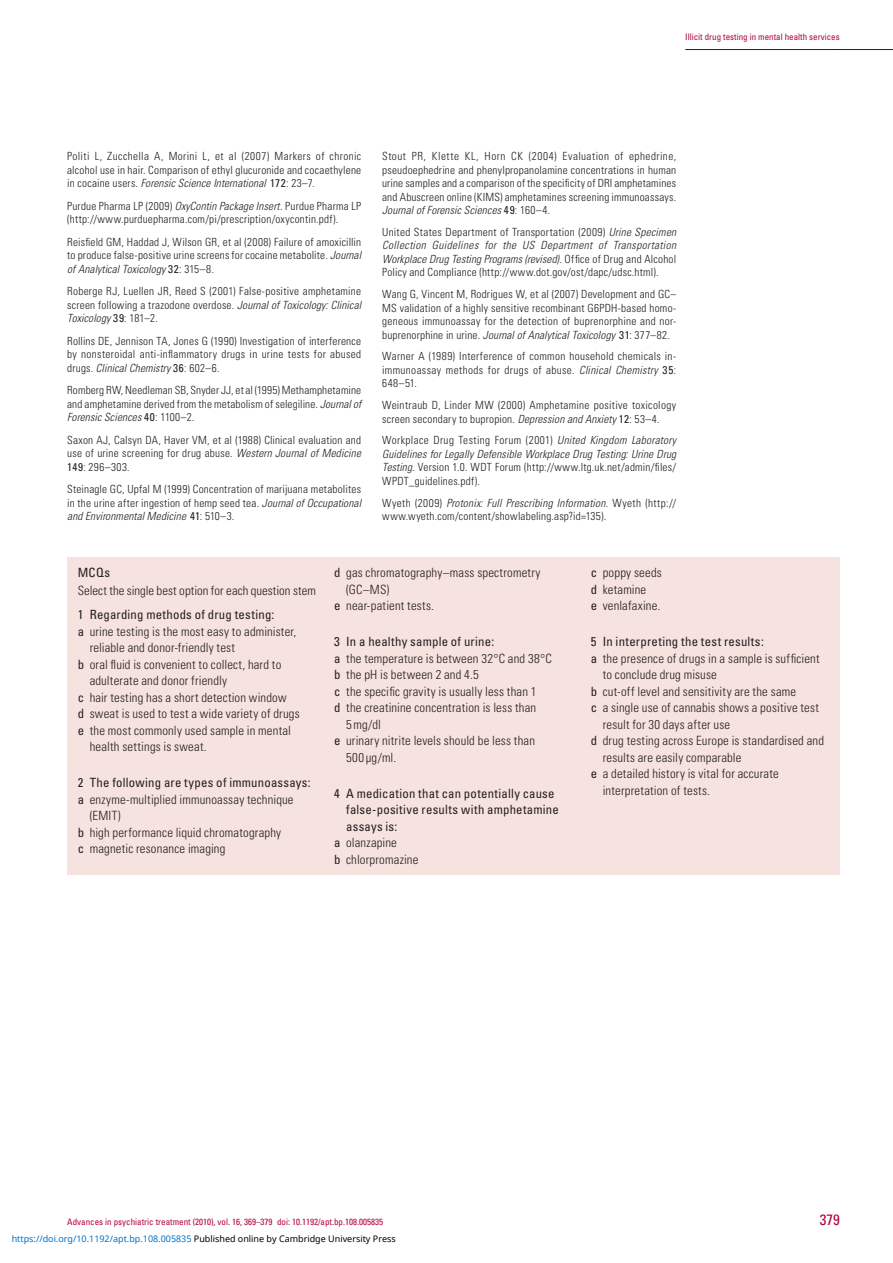
<style>
.page{position:relative;width:893px;height:1263px;background:#fff}
.page>*{position:absolute;margin:0;border:0;box-sizing:border-box;transform-origin:0 0}
.t1{font:condensed 15px "Univers LT Std";color:#b30437}
.MCQ_options{font:300 condensed 12.75px/16.5px "Univers LT Std";letter-spacing:.015em;color:#231f20}
.MCQ_question{font:condensed 12.75px/16.5px "Univers LT Std";letter-spacing:.015em;color:#231f20}
.MCQ_explanation{font:300 condensed 12.75px "Univers LT Std";color:#231f20}
.MCQ_first_question{font:condensed 12.75px "Univers LT Std";letter-spacing:.015em;color:#231f20}
.MCQ_word{font:condensed 12.75px "Univers LT Std";color:#231f20}
.References_journal{font:300 condensed 11.25px/13.5px "Univers LT Std";letter-spacing:.02em;color:#231f20;text-align:justify}
.References_book{font:300 condensed 11.25px/13.5px "Univers LT Std";letter-spacing:.02em;color:#231f20}
.References_journal_2{font:300 condensed 11.25px/13.5px "Univers LT Std";letter-spacing:.02em;color:#231f20;text-align:justify}
.t2{font:condensed 9px "Univers LT Std";color:#b30437}
.t3{font:9px "Noto Sans";color:#0172cf}
.s1{font-style:italic}
.s2{font-weight:400}
.s3{color:#000}
</style>
<div class="page">
<hr style="left:685px;top:49px;width:155px;height:1px;background:#231f20">
<hr style="left:839px;top:49px;width:54px;height:1px;background:#231f20">
<div style="left:67px;top:558px;width:773px;height:317px;background:#f6e2df"></div>
<p class="t2" style="left:685px;top:31px;width:156px">Illicit drug testing in mental health services</p>
<p class="References_journal_2" style="left:67px;top:149px;width:296px">Politi L, Zucchella A, Morini L, et al (2007) Markers of chronic alcohol use in hair. Comparison of ethyl glucuronide and cocaethylene in cocaine users. <span class="s1">Forensic Science International</span> <span class="s2">172</span>: 23–7.</p>
<p class="References_book" style="left:67px;top:199px;width:295px">Purdue Pharma LP (2009) <span class="s1">OxyContin Package Insert</span>. Purdue Pharma LP (http://www.purduepharma.com/pi/prescription/oxycontin.pdf).</p>
<p class="References_journal" style="left:67px;top:235px;width:295px">Reisfield GM, Haddad J, Wilson GR, et al (2008) Failure of amoxicillin to produce false-positive urine screens for cocaine metabolite. <span class="s1">Journal of Analytical Toxicology</span> <span class="s2">32</span>: 315–8.</p>
<p class="References_journal" style="left:67px;top:284px;width:295px">Roberge RJ, Luellen JR, Reed S (2001) False-positive amphetamine screen following a trazodone overdose. <span class="s1">Journal of Toxicology: Clinical Toxicology</span> <span class="s2">39</span>: 181–2.</p>
<p class="References_journal" style="left:67px;top:334px;width:295px">Rollins DE, Jennison TA, Jones G (1990) Investigation of interference by nonsteroidal anti-inflammatory drugs in urine tests for abused drugs. <span class="s1">Clinical Chemistry</span> <span class="s2">36</span>: 602–6.</p>
<p class="References_journal" style="left:67px;top:383px;width:295px">Romberg RW, Needleman SB, Snyder JJ, et al (1995) Methamphetamine and amphetamine derived from the metabolism of selegiline. <span class="s1">Journal of Forensic Sciences</span> <span class="s2">40</span>: 1100–2.</p>
<p class="References_journal" style="left:67px;top:433px;width:295px">Saxon AJ, Calsyn DA, Haver VM, et al (1988) Clinical evaluation and use of urine screening for drug abuse. <span class="s1">Western Journal of Medicine </span><span class="s2">149</span>: 296–303.</p>
<p class="References_journal" style="left:67px;top:482px;width:295px">Steinagle GC, Upfal M (1999) Concentration of marijuana metabolites in the urine after ingestion of hemp seed tea. <span class="s1">Journal of Occupational and Environmental Medicine</span> <span class="s2">41</span>: 510–3.</p>
<p class="References_journal" style="left:382px;top:149px;width:296px">Stout PR, Klette KL, Horn CK (2004) Evaluation of ephedrine, pseudoephedrine and phenylpropanolamine concentrations in human urine samples and a comparison of the specificity of DRI amphetamines and Abuscreen online (KIMS) amphetamines screening immunoassays.<br><span class="s1">Journal of Forensic Sciences</span> <span class="s2">49</span>: 160–4.</p>
<p class="References_book" style="left:382px;top:225px;width:296px;text-align:justify">United States Department of Transportation (2009) <span class="s1">Urine Specimen Collection Guidelines for the US Department of Transportation Workplace Drug Testing Programs (revised)</span>. Office of Drug and Alcohol Policy and Compliance (http://www.dot.gov/ost/dapc/udsc.html).</p>
<p class="References_journal" style="left:382px;top:287px;width:295px">Wang G, Vincent M, Rodrigues W, et al (2007) Development and GC– MS validation of a highly sensitive recombinant G6PDH-based homo&shy;geneous immunoassay for the detection of buprenorphine and nor&shy;buprenorphine in urine. <span class="s1">Journal of Analytical Toxicology</span> <span class="s2">31</span>: 377–82.</p>
<p class="References_journal" style="left:382px;top:350px;width:295px">Warner A (1989) Interference of common household chemicals in&shy;immunoassay methods for drugs of abuse. <span class="s1">Clinical Chemistry</span> <span class="s2">35</span>:<br>648–51.</p>
<p class="References_journal" style="left:382px;top:398px;width:295px">Weintraub D, Linder MW (2000) Amphetamine positive toxicology screen secondary to bupropion. <span class="s1">Depression and Anxiety</span> <span class="s2">12</span>: 53–4.</p>
<p class="References_book" style="left:382px;top:434px;width:296px;text-align:justify">Workplace Drug Testing Forum (2001) <span class="s1">United Kingdom Laboratory Guidelines for Legally Defensible Workplace Drug Testing: Urine Drug Testing</span>. Version 1.0. WDT Forum (http://www.ltg.uk.net/admin/files/ WPDT_guidelines.pdf).</p>
<p class="References_book" style="left:382px;top:496px;width:295px">Wyeth (2009) <span class="s1">Protonix: Full Prescribing Information</span>. Wyeth (http:// www.wyeth.com/content/showlabeling.asp?id=135).</p>
<p class="MCQ_word" style="left:78px;top:565px;width:34px">MCQs</p>
<p class="MCQ_explanation" style="left:78px;top:583px;width:240px">Select the single best option for each question stem</p>
<p class="MCQ_first_question" style="left:78px;top:607px;width:198px">1 Regarding methods of drug testing:</p>
<p class="MCQ_options" style="left:90px;top:623px;width:208px;text-indent:-12px"><span class="s2">a</span> urine testing is the most easy to administer, reliable and donor-friendly test</p>
<p class="MCQ_options" style="left:90px;top:656px;width:193px;text-indent:-12px"><span class="s2">b</span> oral fluid is convenient to collect, hard to adulterate and donor friendly</p>
<p class="MCQ_options" style="left:78px;top:689px;width:210px"><span class="s2">c</span> hair testing has a short detection window</p>
<p class="MCQ_options" style="left:78px;top:706px;width:223px"><span class="s2">d</span> sweat is used to test a wide variety of drugs</p>
<p class="MCQ_options" style="left:90px;top:722px;width:203px;text-indent:-12px"><span class="s2">e</span> the most commonly used sample in mental health settings is sweat.</p>
<p class="MCQ_question" style="left:78px;top:774px;width:235px">2 The following are types of immunoassays:</p>
<p class="MCQ_options" style="left:90px;top:791px;width:205px;text-indent:-12px"><span class="s2">a</span> enzyme-multiplied immunoassay technique (EMIT)</p>
<p class="MCQ_options" style="left:78px;top:824px;width:205px"><span class="s2">b</span> high performance liquid chromatography</p>
<p class="MCQ_options" style="left:78px;top:841px;width:149px"><span class="s2">c</span> magnetic resonance imaging</p>
<p class="MCQ_options" style="left:346px;top:565px;width:196px;text-indent:-12px"><span class="s2">d</span> gas chromatography–mass spectrometry (GC–MS)</p>
<p class="MCQ_options" style="left:334px;top:598px;width:101px"><span class="s2">e</span> near-patient tests.</p>
<p class="MCQ_question" style="left:334px;top:633px;width:162px">3 In a healthy sample of urine:</p>
<p class="MCQ_options" style="left:334px;top:650px;width:219px"><span class="s2">a</span> the temperature is between 32°C and 38°C</p>
<p class="MCQ_options" style="left:334px;top:667px;width:146px"><span class="s2">b</span> the pH is between 2 and 4.5</p>
<p class="MCQ_options" style="left:334px;top:683px;width:204px"><span class="s2">c</span> the specific gravity is usually less than 1</p>
<p class="MCQ_options" style="left:346px;top:700px;width:192px;text-indent:-12px"><span class="s2">d</span> the creatinine concentration is less than<br>5mg/dl</p>
<p class="MCQ_options" style="left:346px;top:733px;width:190px;text-indent:-12px"><span class="s2">e</span> urinary nitrite levels should be less than<br>500μg/ml.</p>
<p class="MCQ_question" style="left:346px;top:785px;width:214px;text-indent:-12px">4 A medication that can potentially cause false-positive results with amphetamine assays is:</p>
<p class="MCQ_options" style="left:334px;top:835px;width:64px"><span class="s2">a</span> olanzapine</p>
<p class="MCQ_options" style="left:334px;top:851px;width:86px"><span class="s2">b</span> chlorpromazine</p>
<p class="MCQ_options" style="left:591px;top:565px;width:73px"><span class="s2">c</span> poppy seeds</p>
<p class="MCQ_options" style="left:591px;top:581px;width:57px"><span class="s2">d</span> ketamine</p>
<p class="MCQ_options" style="left:591px;top:598px;width:71px"><span class="s2">e</span> venlafaxine.</p>
<p class="MCQ_question" style="left:591px;top:633px;width:175px">5 In interpreting the test results:</p>
<p class="MCQ_options" style="left:603px;top:650px;width:218px;text-indent:-12px"><span class="s2">a</span> the presence of drugs in a sample is sufficient to conclude drug misuse</p>
<p class="MCQ_options" style="left:591px;top:683px;width:207px"><span class="s2">b</span> cut-off level and sensitivity are the same</p>
<p class="MCQ_options" style="left:603px;top:700px;width:218px;text-indent:-12px"><span class="s2">c</span> a single use of cannabis shows a positive test result for 30 days after use</p>
<p class="MCQ_options" style="left:603px;top:733px;width:223px;text-indent:-12px"><span class="s2">d</span> drug testing across Europe is standardised and results are easily comparable</p>
<p class="MCQ_options" style="left:603px;top:766px;width:178px;text-indent:-12px"><span class="s2">e</span> a detailed history is vital for accurate interpretation of tests.</p>
<p class="t2" style="left:67px;top:1216px;width:317px">Advances in psychiatric treatment (2010), vol. 16, 369–379 doi: 10.1192/apt.bp.108.005835</p>
<p class="t3" style="left:12px;top:1232px;width:386px">https://doi.org/10.1192/apt.bp.108.005835 <span class="s3">Published online by Cambridge University Press</span></p>
<h1 class="t1" style="left:820px;top:1210px;width:21px">379</h1>
</div>
